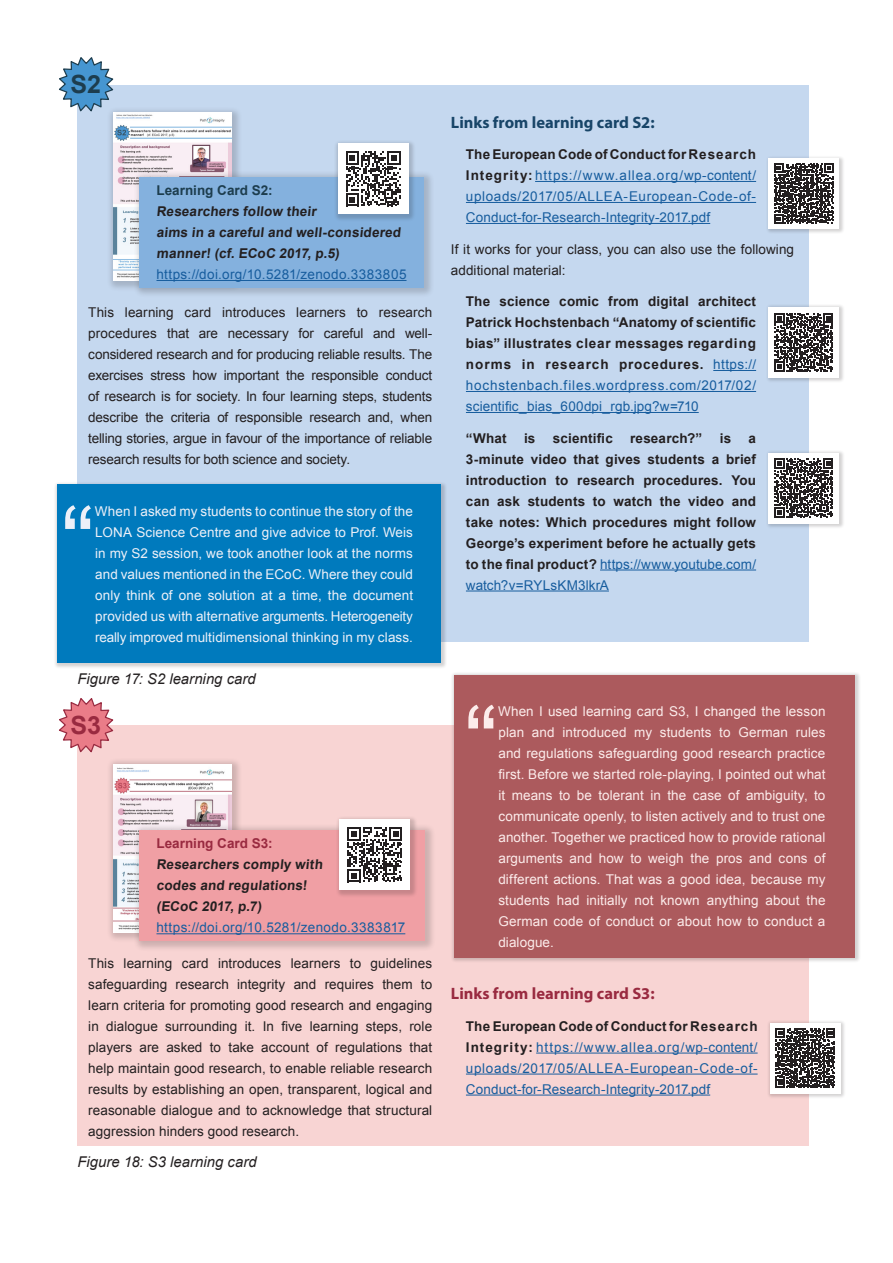
<style>
.page{position:relative;width:893px;height:1263px;background:#fff}
.page>*{position:absolute;margin:0;border:0;box-sizing:border-box;transform-origin:0 0}
.quote_style_no_inden{font:101.55px "Arial";color:#edf0f8}
.t1{font:101.55px "Arial";color:#fceceb}
.t2{font:700 25.05px "Arial";color:#1d3d4e}
.t3{font:700 25.05px "Arial";color:#992a40}
.Content_section_subh{font:700 16.5px "Myriad Pro";color:#184568}
.t4{font:700 16.5px "Myriad Pro";color:#992a40}
.References_TOC{font:italic 14.85px "Arial";letter-spacing:.005em;color:#231f20}
.Main_text{font:13.5px/21px "Arial";letter-spacing:.005em;color:#231f20;text-align:justify}
.Links{font:700 13.5px/21px "Arial";letter-spacing:.015em;color:#231f20;text-align:justify}
.t5{font:13.5px/21px "Arial";letter-spacing:.01em;color:#fceceb;text-align:justify}
.Links-2{font:13.5px/21px "Arial";letter-spacing:.01em;color:#175d9e;text-align:justify}
.quote_style_no_inden-2{font:13.5px/21px "Arial";letter-spacing:.005em;color:#edf0f8;text-align:justify}
.numbered_list{font:700 13.5px/21px "Arial";color:#231f20}
.numbered_list-2{font:13.5px "Arial";letter-spacing:.03em;color:#175d9e}
.numbered_list-3{font:700 13.5px "Arial";color:#1d3d4e}
.numbered_list-4{font:700 13.5px "Arial";color:#992a40}
.s1{font-weight:700;color:#231f20}
.s2{font-weight:400;color:#175d9e}
</style>
<div class="page">
<div style="left:77px;top:86px;width:732px;height:556px;background:#c5d8ef"></div>
<div style="left:54px;top:481px;width:393px;height:188px;background:#231f20;opacity:.2"></div>
<div style="left:57px;top:484px;width:384px;height:179px;background:#007abd"></div>
<svg style="left:59px;top:57px;width:54px;height:54px"></svg>
<hr style="left:535px;top:181px;width:221px;height:1px;background:#175d9e">
<hr style="left:466px;top:202px;width:290px;height:1px;background:#175d9e">
<hr style="left:466px;top:223px;width:244px;height:1px;background:#175d9e">
<hr style="left:713px;top:370px;width:43px;height:1px;background:#175d9e">
<hr style="left:466px;top:391px;width:290px;height:1px;background:#175d9e">
<hr style="left:466px;top:412px;width:233px;height:1px;background:#175d9e">
<hr style="left:600px;top:569px;width:156px;height:1px;background:#175d9e">
<hr style="left:466px;top:590px;width:143px;height:1px;background:#175d9e">
<div style="left:765px;top:155px;width:80px;height:79px;background:#231f20;opacity:.2"></div>
<div style="left:769px;top:158px;width:70px;height:71px;background:#fff"></div>
<svg style="left:774px;top:164px;width:60px;height:59px"></svg>
<div style="left:765px;top:304px;width:80px;height:79px;background:#231f20;opacity:.2"></div>
<div style="left:769px;top:307px;width:70px;height:70px;background:#fff"></div>
<svg style="left:775px;top:313px;width:58px;height:59px"></svg>
<div style="left:765px;top:449px;width:80px;height:80px;background:#231f20;opacity:.2"></div>
<div style="left:769px;top:453px;width:70px;height:70px;background:#fff"></div>
<svg style="left:775px;top:459px;width:58px;height:58px"></svg>
<div style="left:106px;top:106px;width:137px;height:186px;background:#231f20;opacity:.2"></div>
<img style="left:113px;top:113px;width:119px;height:168px">
<div style="left:133px;top:170px;width:302px;height:129px;background:#231f20;opacity:.2"></div>
<div style="left:139px;top:177px;width:284px;height:111px;background:#84b1de"></div>
<hr style="left:156px;top:280px;width:250px;height:1px;background:#175d9e">
<div style="left:333px;top:139px;width:83px;height:83px;background:#231f20;opacity:.2"></div>
<div style="left:338px;top:144px;width:70px;height:70px;background:#fff"></div>
<svg style="left:346px;top:151px;width:55px;height:55px"></svg>
<div style="left:77px;top:725px;width:732px;height:421px;background:#f8d4d3"></div>
<div style="left:106px;top:758px;width:137px;height:185px;background:#231f20;opacity:.2"></div>
<img style="left:113px;top:764px;width:119px;height:168px">
<div style="left:133px;top:823px;width:303px;height:129px;background:#231f20;opacity:.2"></div>
<div style="left:139px;top:830px;width:286px;height:111px;background:#f09fa4"></div>
<hr style="left:156px;top:933px;width:249px;height:1px;background:#175d9e">
<svg style="left:59px;top:698px;width:54px;height:54px"></svg>
<div style="left:450px;top:671px;width:411px;height:292px;background:#231f20;opacity:.2"></div>
<div style="left:454px;top:675px;width:401px;height:282px;background:#ac5a5d"></div>
<hr style="left:536px;top:1052px;width:222px;height:1px;background:#175d9e">
<hr style="left:466px;top:1073px;width:292px;height:1px;background:#175d9e">
<hr style="left:466px;top:1094px;width:244px;height:1px;background:#175d9e">
<div style="left:767px;top:1020px;width:79px;height:79px;background:#231f20;opacity:.2"></div>
<div style="left:770px;top:1023px;width:70px;height:70px;background:#fff"></div>
<svg style="left:776px;top:1029px;width:59px;height:59px"></svg>
<div style="left:335px;top:815px;width:83px;height:83px;background:#231f20;opacity:.2"></div>
<div style="left:340px;top:820px;width:70px;height:70px;background:#fff"></div>
<svg style="left:347px;top:827px;width:55px;height:55px"></svg>
<p class="t2" style="left:70px;top:68px;width:32px">S2</p>
<p class="numbered_list-3" style="left:156px;top:181px;width:118px">Learning Card S2:</p>
<p class="numbered_list" style="left:156px;top:201px;width:248px">Researchers follow their<br>aims in a careful and well-considered</p>
<p class="numbered_list" style="left:156px;top:243px;width:186px">manner! (cf. ECoC 2017, p.5)</p>
<p class="numbered_list-2" style="left:156px;top:265px;width:252px">https://doi.org/10.5281/zenodo.3383805</p>
<p class="Main_text" style="left:88px;top:301px;width:345px">This learning card introduces learners to research procedures that are necessary for careful and well&shy;considered research and for producing reliable results. The exercises stress how important the responsible conduct of research is for society. In four learning steps, students describe the criteria of responsible research and, when telling stories, argue in favour of the importance of reliable research results for both science and society.</p>
<p class="quote_style_no_inden" style="left:61px;top:477px;width:35px">“</p>
<p class="quote_style_no_inden-2" style="left:95px;top:501px;width:320px">When I asked my students to continue the story of the LONA Science Centre and give advice to Prof. Weis in my S2 session, we took another look at the norms and values mentioned in the ECoC. Where they could only think of one solution at a time, the document provided us with alternative arguments. Heterogeneity really improved multidimensional thinking in my class.</p>
<p class="References_TOC" style="left:77px;top:669px;width:180px">Figure 17: S2 learning card</p>
<p class="t3" style="left:70px;top:708px;width:32px">S3</p>
<p class="numbered_list-4" style="left:156px;top:835px;width:118px">Learning Card S3:</p>
<p class="numbered_list" style="left:156px;top:854px;width:170px">Researchers comply with</p>
<p class="numbered_list" style="left:156px;top:875px;width:154px">codes and regulations! (ECoC 2017, p. 7)</p>
<p class="numbered_list-2" style="left:156px;top:919px;width:250px">https://doi.org/10.5281/zenodo.3383817</p>
<p class="Main_text" style="left:88px;top:952px;width:345px">This learning card introduces learners to guidelines safeguarding research integrity and requires them to learn criteria for promoting good research and engaging in dialogue surrounding it. In five learning steps, role players are asked to take account of regulations that help maintain good research, to enable reliable research results by establishing an open, transparent, logical and reasonable dialogue and to acknowledge that structural aggression hinders good research.</p>
<p class="References_TOC" style="left:77px;top:1152px;width:181px">Figure 18: S3 learning card</p>
<p class="Content_section_subh" style="left:451px;top:111px;width:205px">Links from learning card S2:</p>
<p class="Links-2" style="left:466px;top:144px;width:292px"><span class="s1">The European Code of Conduct for Research Integrity:</span> https://www.allea.org/wp-content/ uploads/2017/05/ALLEA-European-Code-of-Conduct-for-Research-Integrity-2017.pdf</p>
<p class="Main_text" style="left:451px;top:238px;width:345px">If it works for your class, you can also use the following additional material:</p>
<p class="Links" style="left:466px;top:291px;width:292px">The science comic from digital architect Patrick Hochstenbach “Anatomy of scientific bias” illustrates clear messages regarding norms in research procedures. <span class="s2">https:// hochstenbach.files.wordpress.com/2017/02/ scientific_bias_600dpi_rgb.jpg?w=710</span></p>
<p class="Links" style="left:466px;top:428px;width:42px">“What</p>
<p class="Links" style="left:524px;top:428px;width:13px">is</p>
<p class="Links" style="left:553px;top:428px;width:61px">scientific</p>
<p class="Links" style="left:630px;top:428px;width:74px">research?”</p>
<p class="Links" style="left:720px;top:428px;width:13px">is</p>
<p class="Links" style="left:466px;top:428px;width:292px;text-indent:283px">a 3-minute video that gives students a brief introduction to research procedures. You can ask students to watch the video and take notes: Which procedures might follow George’s experiment before he actually gets to the final product? <span class="s2">https://www.youtube.com/ watch?v=RYLsKM3lkrA</span></p>
<h1 class="t1" style="left:464px;top:676px;width:35px">“</h1>
<p class="t5" style="left:498px;top:700px;width:329px">When I used learning card S3, I changed the lesson plan and introduced my students to German rules and regulations safeguarding good research practice first. Before we started role-playing, I pointed out what it means to be tolerant in the case of ambiguity, to communicate openly, to listen actively and to trust one another. Together we practiced how to provide rational arguments and how to weigh the pros and cons of different actions. That was a good idea, because my students had initially not known anything about the German code of conduct or about how to conduct a dialogue.</p>
<p class="t4" style="left:451px;top:983px;width:205px">Links from learning card S3:</p>
<p class="Links-2" style="left:466px;top:1015px;width:293px"><span class="s1">The European Code of Conduct for Research Integrity:</span> https://www.allea.org/wp-content/ uploads/2017/05/ALLEA-European-Code-of-Conduct-for-Research-Integrity-2017.pdf</p>
</div>
